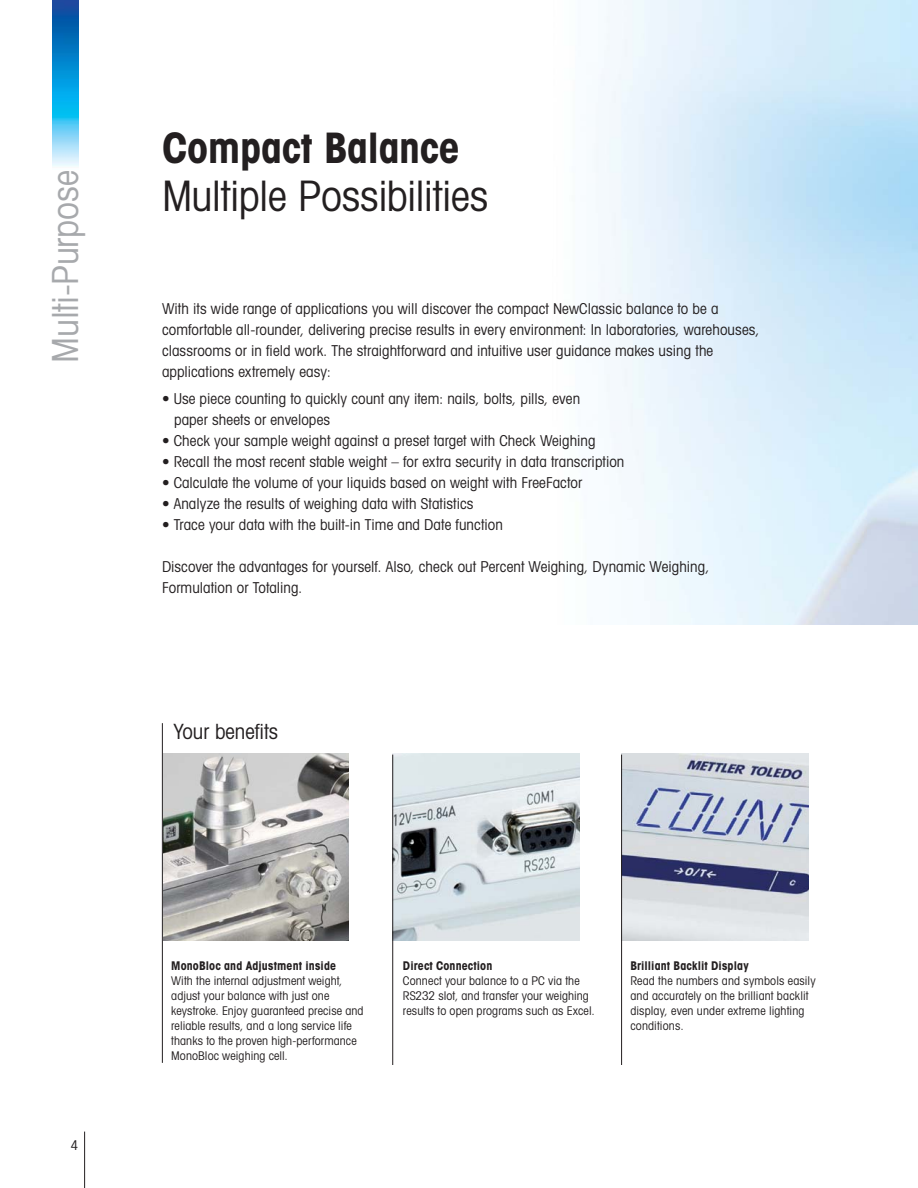
<style>
.page{position:relative;width:918px;height:1188px;background:#fff}
.page>*{position:absolute;margin:0;border:0;box-sizing:border-box;transform-origin:0 0}
.t1{font:condensed 42px "Avant Garde Com";letter-spacing:-.015em;color:#231f20}
.t2{font:700 condensed 42px "Avant Garde Com";letter-spacing:-.01em;color:#231f20}
.t3{font:condensed 36px "Avant Garde";letter-spacing:-.01em;color:#a7a9ac}
.t4{font:condensed 21px "Avant Garde Com";color:#231f20}
.t5{font:condensed 15px/21px "Avant Garde Com";letter-spacing:.005em;color:#231f20}
.t6{font:condensed 13.5px "Avant Garde Com";color:#231f20}
.t7{font:condensed 12px/15px "Avant Garde Com";letter-spacing:.01em;color:#231f20}
.t8{font:700 condensed 12px "Avant Garde Com";letter-spacing:.01em;color:#231f20}
</style>
<div class="page">
<hr style="left:84px;top:1132px;width:1px;height:56px;background:#231f20">
<img style="left:622px;top:754px;width:187px;height:187px">
<img style="left:392px;top:754px;width:187px;height:187px">
<img style="left:163px;top:753px;width:186px;height:188px">
<hr style="left:392px;top:755px;width:1px;height:310px;background:#231f20">
<hr style="left:621px;top:755px;width:1px;height:310px;background:#231f20">
<hr style="left:162px;top:723px;width:1px;height:340px;background:#231f20">
<img style="left:53px;top:0;width:25px;height:167px">
<h2 class="t3" style="left:52px;top:363px;width:194px;rotate:-90deg">Multi-Purpose</h2>
<h1 class="t2" style="left:162px;top:133px;width:299px">Compact Balance</h1>
<h1 class="t1" style="left:162px;top:181px;width:328px">Multiple Possibilities</h1>
<p class="t5" style="left:162px;top:299px;width:599px">With its wide range of applications you will discover the compact NewClassic balance to be a comfortable all-rounder, delivering precise results in every environment: In laboratories, warehouses, classrooms or in field work. The straightforward and intuitive user guidance makes using the applications extremely easy:</p>
<p class="t5" style="left:174px;top:389px;width:408px;text-indent:-12px">• Use piece counting to quickly count any item: nails, bolts, pills, even paper sheets or envelopes</p>
<p class="t5" style="left:162px;top:431px;width:435px">• Check your sample weight against a preset target with Check Weighing</p>
<p class="t5" style="left:162px;top:452px;width:464px">• Recall the most recent stable weight – for extra security in data transcription</p>
<p class="t5" style="left:162px;top:473px;width:422px">• Calculate the volume of your liquids based on weight with FreeFactor</p>
<p class="t5" style="left:162px;top:494px;width:313px">• Analyze the results of weighing data with Statistics</p>
<p class="t5" style="left:162px;top:515px;width:342px">• Trace your data with the built-in Time and Date function</p>
<p class="t5" style="left:162px;top:557px;width:549px">Discover the advantages for yourself. Also, check out Percent Weighing, Dynamic Weighing,<br>Formulation or Totaling.</p>
<h3 class="t4" style="left:173px;top:724px;width:106px">Your benefits</h3>
<p class="t6" style="left:71px;top:1140px;width:9px">4</p>
<p class="t8" style="left:171px;top:961px;width:167px">MonoBloc and Adjustment inside</p>
<p class="t7" style="left:171px;top:974px;width:194px">With the internal adjustment weight, adjust your balance with just one keystroke. Enjoy guaranteed precise and reliable results, and a long service life thanks to the proven high-performance MonoBloc weighing cell.</p>
<p class="t8" style="left:403px;top:961px;width:91px">Direct Connection</p>
<p class="t7" style="left:403px;top:974px;width:193px">Connect your balance to a PC via the<br>RS232 slot, and transfer your weighing results to open programs such as Excel.</p>
<p class="t8" style="left:630px;top:961px;width:120px">Brilliant Backlit Display</p>
<p class="t7" style="left:630px;top:974px;width:187px">Read the numbers and symbols easily and accurately on the brilliant backlit display, even under extreme lighting conditions.</p>
</div>
